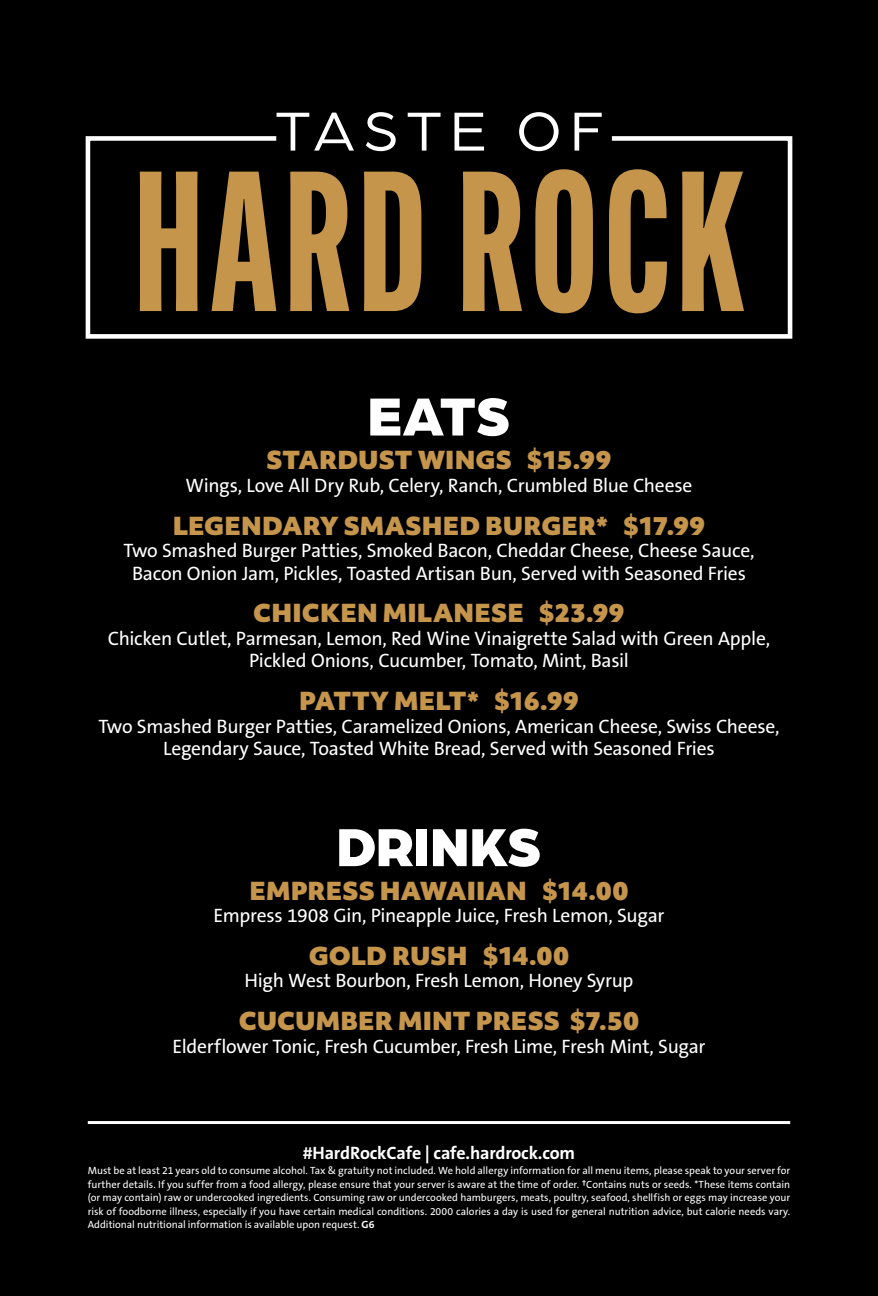
<style>
.page{position:relative;width:878px;height:1296px;background:#000001}
.page>*{position:absolute;margin:0;border:0;box-sizing:border-box;transform-origin:0 0}
.t1{font:700 195px "Alternate Gothic Comp ATF";letter-spacing:.03em;color:#c5954b}
.t2{font:58.5px "Arboria";letter-spacing:.14em;color:#fff}
.t3{font:900 57px "Arboria";letter-spacing:-.01em;color:#fff}
.t4{font:900 24px "Objektiv Mk 2";letter-spacing:.005em;color:#c5954b}
.t5{font:19.5px/22.5px "The Sans B5 Plain";letter-spacing:-.015em;color:#fff;text-align:center}
.t6{font:700 18px "The Sans B7";letter-spacing:-.01em;color:#fff}
.t7{font:10.5px/13.5px "The Sans B5 Plain";color:#fff;text-align:justify}
.s1{font-family:"The Sans B7";font-weight:700}
</style>
<div class="page">
<hr style="left:88px;top:1121px;width:702px;height:3px;background:#fff">
<svg style="left:85px;top:136px;width:708px;height:203px"></svg>
<h2 class="t2" style="left:275px;top:93px;width:329px">TASTE OF</h2>
<h1 class="t1" style="left:133px;top:121px;width:612px">HARD ROCK</h1>
<h3 class="t3" style="left:367px;top:376px;width:145px">EATS</h3>
<h3 class="t4" style="left:266px;top:443px;width:346px">STARDUST WINGS $15.99</h3>
<h3 class="t5" style="left:185px;top:475px;width:508px">Wings, Love All Dry Rub, Celery, Ranch, Crumbled Blue Cheese</h3>
<h3 class="t4" style="left:173px;top:508px;width:534px">LEGENDARY SMASHED BURGER* $17.99</h3>
<h3 class="t5" style="left:123px;top:540px;width:632px">Two Smashed Burger Patties, Smoked Bacon, Cheddar Cheese, Cheese Sauce,<br>Bacon Onion Jam, Pickles, Toasted Artisan Bun, Served with Seasoned Fries</h3>
<h3 class="t4" style="left:253px;top:596px;width:373px">CHICKEN MILANESE $23.99</h3>
<h3 class="t5" style="left:108px;top:628px;width:663px">Chicken Cutlet, Parmesan, Lemon, Red Wine Vinaigrette Salad with Green Apple,<br>Pickled Onions, Cucumber, Tomato, Mint, Basil</h3>
<h3 class="t4" style="left:299px;top:684px;width:281px">PATTY MELT* $16.99</h3>
<h3 class="t5" style="left:98px;top:716px;width:682px">Two Smashed Burger Patties, Caramelized Onions, American Cheese, Swiss Cheese,<br>Legendary Sauce, Toasted White Bread, Served with Seasoned Fries</h3>
<h3 class="t3" style="left:336px;top:806px;width:207px">DRINKS</h3>
<h3 class="t4" style="left:249px;top:873px;width:380px">EMPRESS HAWAIIAN $14.00</h3>
<h3 class="t5" style="left:214px;top:905px;width:452px">Empress 1908 Gin, Pineapple Juice, Fresh Lemon, Sugar</h3>
<h3 class="t4" style="left:309px;top:938px;width:262px">GOLD RUSH $14.00</h3>
<h3 class="t5" style="left:244px;top:970px;width:390px">High West Bourbon, Fresh Lemon, Honey Syrup</h3>
<h3 class="t4" style="left:239px;top:1003px;width:402px">CUCUMBER MINT PRESS $7.50</h3>
<h3 class="t5" style="left:173px;top:1035px;width:534px">Elderflower Tonic, Fresh Cucumber, Fresh Lime, Fresh Mint, Sugar</h3>
<h3 class="t6" style="left:303px;top:1144px;width:274px">#HardRockCafe | cafe.hardrock.com</h3>
<p class="t7" style="left:88px;top:1164px;width:704px">Must be at least 21 years old to consume alcohol. Tax &amp; gratuity not included. We hold allergy information for all menu items, please speak to your server for further details. If you suffer from a food allergy, please ensure that your server is aware at the time of order. †Contains nuts or seeds. *These items contain (or may contain) raw or undercooked ingredients. Consuming raw or undercooked hamburgers, meats, poultry, seafood, shellfish or eggs may increase your risk of foodborne illness, especially if you have certain medical conditions. 2000 calories a day is used for general nutrition advice, but calorie needs vary.<br>Additional nutritional information is available upon request. <span class="s1">G6</span></p>
</div>
